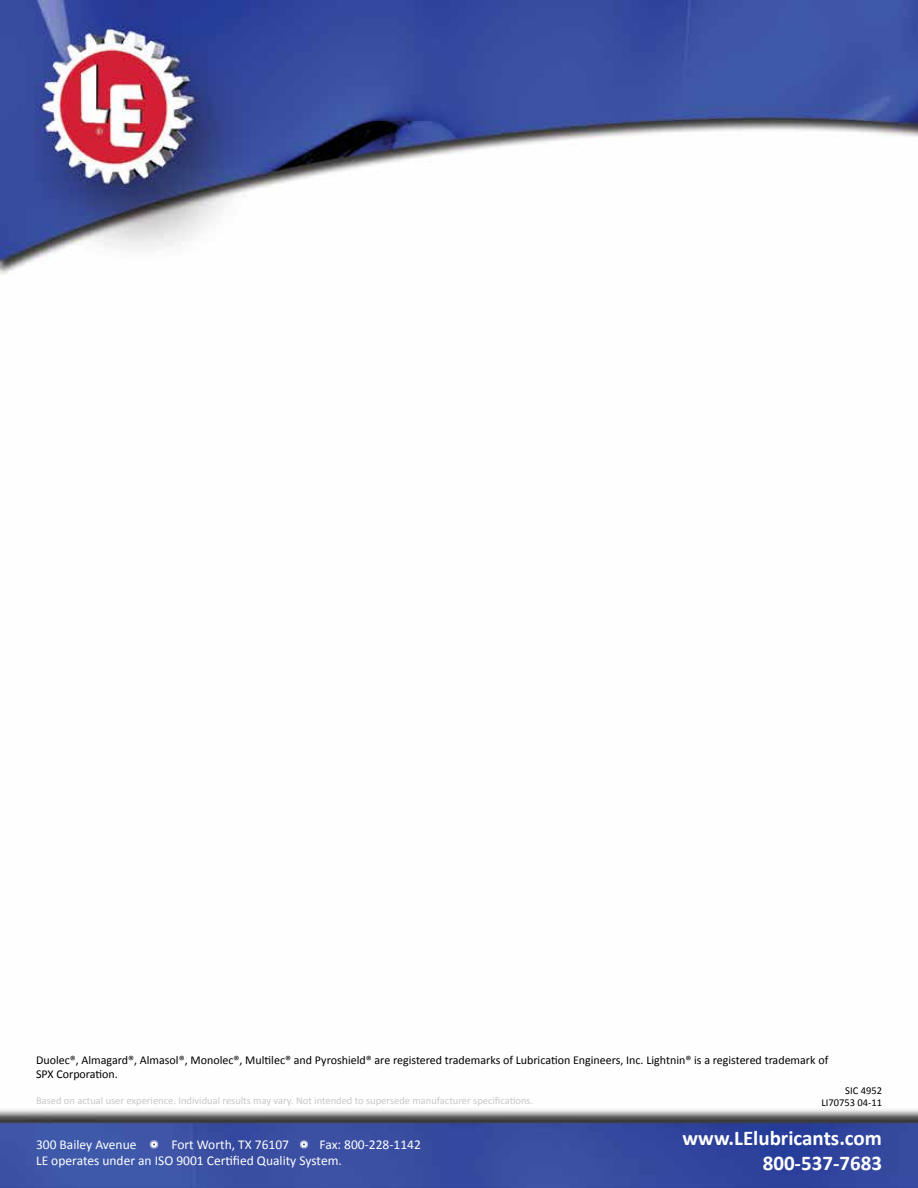
<style>
.page{position:relative;width:918px;height:1188px;background:#fff}
.page>*{position:absolute;margin:0;border:0;box-sizing:border-box;transform-origin:0 0}
.t1{font:700 21px/25.2px "Calibri";color:#fff;text-align:right}
.t2{font:13.5px/16.2px "Calibri";color:#fff}
.t3{font:12px/14.4px "Calibri";color:#000}
.t4{font:10.5px "Calibri";color:#c7c8ca}
.t5{font:10.5px/12.6px "Calibri";color:#000;text-align:right}
</style>
<div class="page">
<img style="left:0;top:0;width:918px;height:1188px">
<svg style="left:150px;top:1140px;width:8px;height:9px"></svg>
<svg style="left:300px;top:1140px;width:8px;height:9px"></svg>
<p class="t3" style="left:36px;top:1052px;width:794px">Duolec®, Almagard®, Almasol®, Monolec®, Multilec® and Pyroshield® are registered trademarks of Lubrication Engineers, Inc. Lightnin® is a registered trademark of<br>SPX Corporation.</p>
<p class="t4" style="left:36px;top:1094px;width:499px">Based on actual user experience. Individual results may vary. Not intended to supersede manufacturer specifications.</p>
<p class="t2" style="left:36px;top:1136px;width:102px">300 Bailey Avenue</p>
<p class="t2" style="left:171px;top:1136px;width:119px">Fort Worth, TX 76107</p>
<p class="t2" style="left:36px;top:1136px;width:386px;text-indent:284px">Fax: 800-228-1142<br>LE operates under an ISO 9001 Certified Quality System.</p>
<p class="t5" style="left:821px;top:1084px;width:62px">SIC 4952<br>LI70753 04-11</p>
<h1 class="t1" style="left:683px;top:1125px;width:201px">www.LElubricants.com<br>800-537-7683</h1>
</div>
